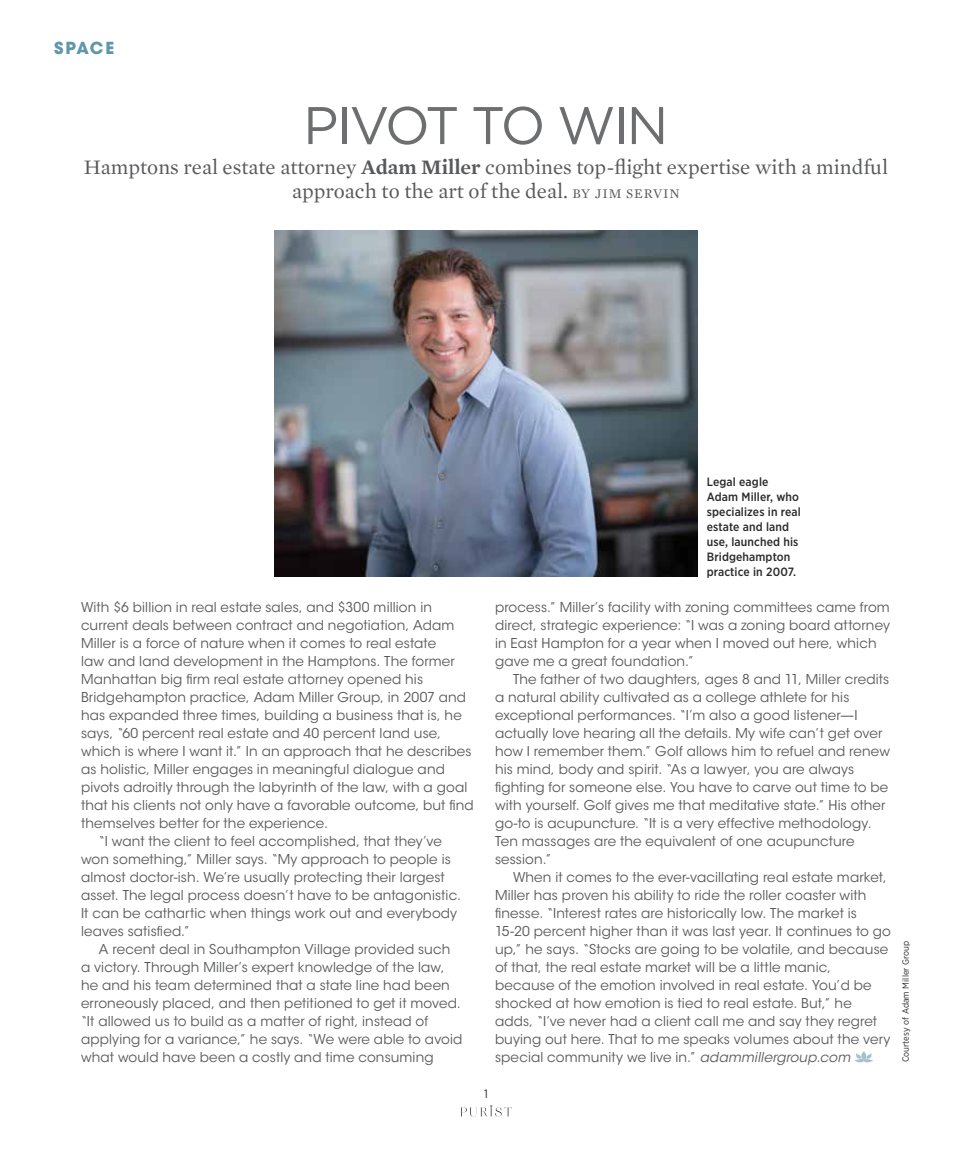
<style>
.page{position:relative;width:972px;height:1175px;background:#fff}
.page>*{position:absolute;margin:0;border:0;box-sizing:border-box;transform-origin:0 0}
.t1{font:52.8px "Gotham";letter-spacing:-.04em;color:#6c6e70}
.t2{font:21px/24px "Mercury Text G1";color:#58595b;text-align:center}
.t3{font:700 16.5px "ITC Avant Garde Std";letter-spacing:.09em;color:#5f96a9}
.t4{font:13.5px/18px "ITC Avant Garde Std";letter-spacing:.01em;color:#58595b}
.t5{font:500 12px/15px "Gotham Narrow";letter-spacing:.01em;color:#292829}
.t6{font:12px "Gotham Narrow";color:#292829}
.t7{font:9px "Gotham Narrow";letter-spacing:.01em;color:#292829}
.s1{font-weight:600}
.s2{font-size:13.5px}
.s3{font-style:italic}
</style>
<div class="page">
<svg style="left:460px;top:1105px;width:52px;height:11px"></svg>
<img style="left:274px;top:230px;width:424px;height:346px">
<svg style="left:854px;top:1051px;width:19px;height:11px"></svg>
<p class="t3" style="left:54px;top:37px;width:62px">SPACE</p>
<h1 class="t1" style="left:303px;top:92px;width:367px">PIVOT TO WIN</h1>
<h2 class="t2" style="left:84px;top:154px;width:806px">Hamptons real estate attorney <span class="s1">Adam Miller</span> combines top-flight expertise with a mindful approach to the art of the deal. <span class="s2">BY JIM SERVIN</span></h2>
<p class="t4" style="left:81px;top:598px;width:353px">With $6 billion in real estate sales, and $300 million in</p>
<p class="t4" style="left:81px;top:616px;width:375px">current deals between contract and negotiation, Adam</p>
<p class="t4" style="left:81px;top:634px;width:357px">Miller is a force of nature when it comes to real estate</p>
<p class="t4" style="left:81px;top:652px;width:375px">law and land development in the Hamptons. The former</p>
<p class="t4" style="left:81px;top:670px;width:344px">Manhattan big firm real estate attorney opened his</p>
<p class="t4" style="left:81px;top:688px;width:387px">Bridgehampton practice, Adam Miller Group, in 2007 and</p>
<p class="t4" style="left:81px;top:706px;width:382px">has expanded three times, building a business that is, he</p>
<p class="t4" style="left:81px;top:724px;width:362px">says, “60 percent real estate and 40 percent land use,</p>
<p class="t4" style="left:81px;top:742px;width:392px">which is where I want it.” In an approach that he describes</p>
<p class="t4" style="left:81px;top:760px;width:366px">as holistic, Miller engages in meaningful dialogue and</p>
<p class="t4" style="left:81px;top:778px;width:388px">pivots adroitly through the labyrinth of the law, with a goal</p>
<p class="t4" style="left:81px;top:796px;width:394px">that his clients not only have a favorable outcome, but find</p>
<p class="t4" style="left:81px;top:814px;width:249px">themselves better for the experience.</p>
<p class="t4" style="left:99px;top:832px;width:344px">“I want the client to feel accomplished, that they’ve</p>
<p class="t4" style="left:81px;top:850px;width:371px">won something,” Miller says. “My approach to people is</p>
<p class="t4" style="left:81px;top:868px;width:365px">almost doctor-ish. We’re usually protecting their largest</p>
<p class="t4" style="left:81px;top:886px;width:381px">asset. The legal process doesn’t have to be antagonistic.</p>
<p class="t4" style="left:81px;top:904px;width:378px">It can be cathartic when things work out and everybody</p>
<p class="t4" style="left:81px;top:922px;width:111px">leaves satisfied.”</p>
<p class="t4" style="left:99px;top:940px;width:353px">A recent deal in Southampton Village provided such</p>
<p class="t4" style="left:81px;top:958px;width:365px">a victory. Through Miller’s expert knowledge of the law,</p>
<p class="t4" style="left:81px;top:976px;width:370px">he and his team determined that a state line had been</p>
<p class="t4" style="left:81px;top:994px;width:381px">erroneously placed, and then petitioned to get it moved.</p>
<p class="t4" style="left:81px;top:1012px;width:349px">“It allowed us to build as a matter of right, instead of</p>
<p class="t4" style="left:81px;top:1030px;width:383px">applying for a variance,” he says. “We were able to avoid</p>
<p class="t4" style="left:81px;top:1048px;width:354px">what would have been a costly and time consuming</p>
<p class="t5" style="left:707px;top:474px;width:96px">Legal eagle<br>Adam Miller, who specializes in real estate and land use, launched his<br>Bridgehampton practice in 2007.</p>
<p class="t4" style="left:495px;top:598px;width:397px">process.” Miller’s facility with zoning committees came from direct, strategic experience: “I was a zoning board attorney in East Hampton for a year when I moved out here, which gave me a great foundation.”</p>
<p class="t4" style="left:495px;top:670px;width:397px;text-indent:18px">The father of two daughters, ages 8 and 11, Miller credits a natural ability cultivated as a college athlete for his exceptional performances. “I’m also a good listener—I actually love hearing all the details. My wife can’t get over how I remember them.” Golf allows him to refuel and renew his mind, body and spirit. “As a lawyer, you are always fighting for someone else. You have to carve out time to be with yourself. Golf gives me that meditative state.” His other go-to is acupuncture. “It is a very effective methodology.<br>Ten massages are the equivalent of one acupuncture session.”</p>
<p class="t4" style="left:495px;top:868px;width:397px;text-indent:18px">When it comes to the ever-vacillating real estate market, Miller has proven his ability to ride the roller coaster with finesse. “Interest rates are historically low. The market is 15-20 percent higher than it was last year. It continues to go up,” he says. “Stocks are going to be volatile, and because of that, the real estate market will be a little manic, because of the emotion involved in real estate. You’d be shocked at how emotion is tied to real estate. But,” he adds, “I’ve never had a client call me and say they regret buying out here. That to me speaks volumes about the very special community we live in.” <span class="s3">adammillergroup.com</span></p>
<p class="t6" style="left:484px;top:1086px;width:5px">1</p>
<p class="t7" style="left:900px;top:1062px;width:123px;rotate:-90deg">Courtesy of Adam Miller Group</p>
</div>
